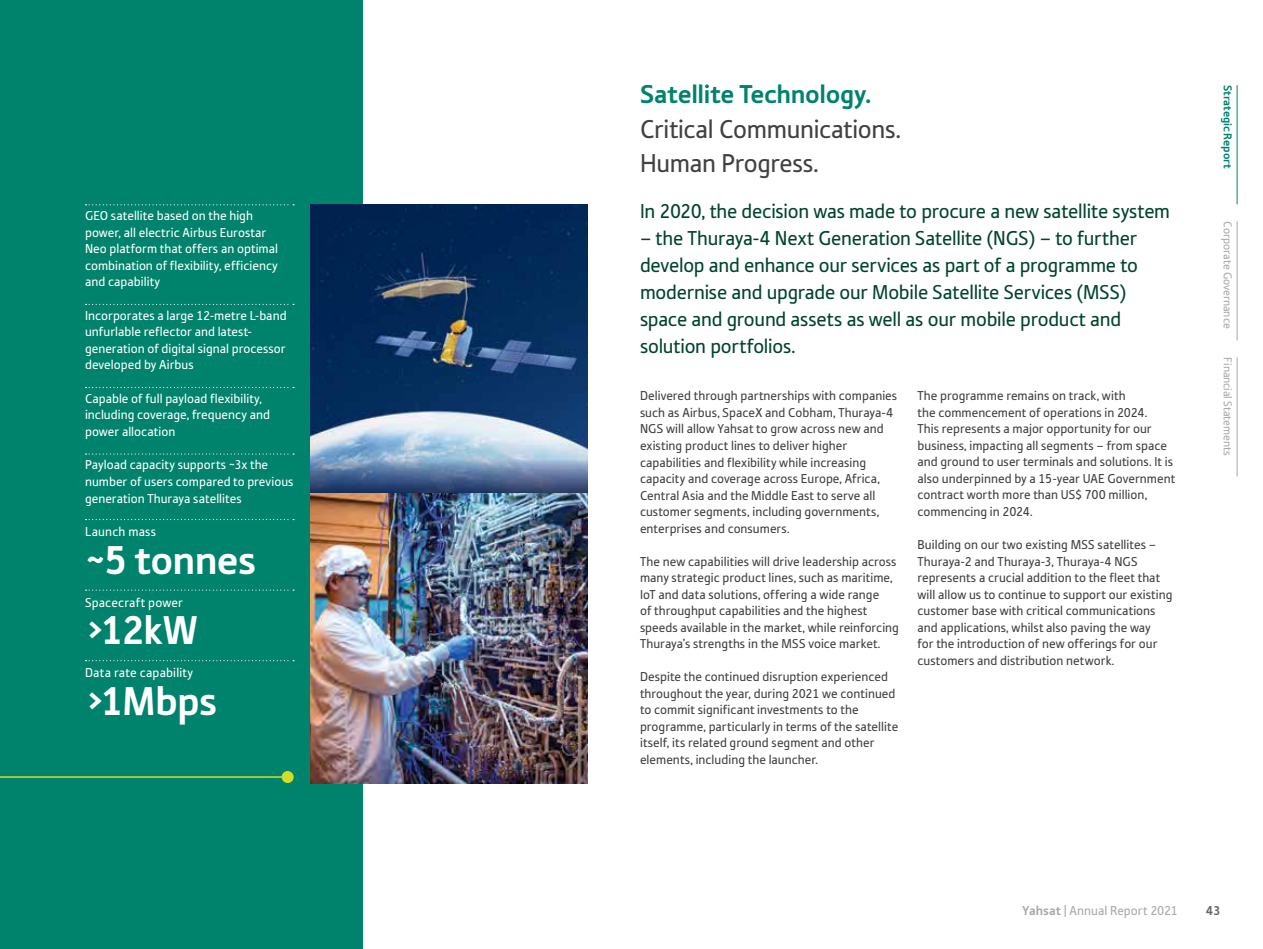
<style>
.page{position:relative;width:1263px;height:949px;background:#fff}
.page>*{position:absolute;margin:0;border:0;box-sizing:border-box;transform-origin:0 0}
.t1{font:700 42px "Tabula ITC Std";letter-spacing:-.015em;color:#fff}
.t2{font:27px/34.2px "Tabula ITC Std";letter-spacing:-.01em;color:#414042}
.t3{font:700 27px "Tabula ITC Std";letter-spacing:-.01em;color:#00836d}
.t4{font:21px/27px "Tabula ITC Std";letter-spacing:-.01em;color:#00452b}
.t5{font:13.5px/16.5px "Tabula ITC Std";color:#414042}
.t6{font:13.5px/16.5px "Tabula ITC Std";letter-spacing:.005em;color:#fff}
.t7{font:13.5px "Tabula ITC Std";color:#a7a9ac}
.t8{font:700 13.5px "Tabula ITC Std";color:#64696f}
.t9{font:12px "Tabula ITC Std";letter-spacing:-.01em;color:#a7a9ac}
.t10{font:700 12px "Tabula ITC Std";letter-spacing:-.01em;color:#00836d}
.s1{font-weight:700}
</style>
<div class="page">
<div style="left:0;top:0;width:362px;height:948px;background:#00836d"></div>
<hr style="left:0;top:776px;width:288px;height:1px;background:#d2de26">
<div style="left:282px;top:770px;width:12px;height:12px;background:#d2de26;border-radius:50%"></div>
<hr style="left:1237px;top:85px;width:1px;height:119px;background:#00836d">
<hr style="left:1237px;top:221px;width:1px;height:119px;background:#a7a9ac">
<hr style="left:1237px;top:357px;width:1px;height:119px;background:#a7a9ac">
<img style="left:311px;top:204px;width:276px;height:578px">
<svg style="left:86px;top:204px;width:208px;height:1px"></svg>
<svg style="left:86px;top:304px;width:208px;height:1px"></svg>
<svg style="left:86px;top:387px;width:208px;height:1px"></svg>
<svg style="left:86px;top:453px;width:208px;height:1px"></svg>
<svg style="left:86px;top:519px;width:208px;height:1px"></svg>
<svg style="left:86px;top:589px;width:208px;height:1px"></svg>
<svg style="left:86px;top:660px;width:208px;height:1px"></svg>
<p class="t6" style="left:85px;top:207px;width:195px">GEO satellite based on the high power, all electric Airbus Eurostar<br>Neo platform that offers an optimal combination of flexibility, efficiency and capability</p>
<p class="t6" style="left:85px;top:307px;width:203px">Incorporates a large 12-metre L-band unfurlable reflector and latest&shy;generation of digital signal processor developed by Airbus</p>
<p class="t6" style="left:85px;top:390px;width:186px">Capable of full payload flexibility, including coverage, frequency and power allocation</p>
<p class="t6" style="left:85px;top:456px;width:210px">Payload capacity supports ~3x the number of users compared to previous generation Thuraya satellites</p>
<p class="t6" style="left:85px;top:523px;width:73px">Launch mass</p>
<h1 class="t1" style="left:85px;top:535px;width:173px">~5 tonnes</h1>
<p class="t6" style="left:85px;top:593px;width:100px">Spacecraft power</p>
<h1 class="t1" style="left:85px;top:605px;width:114px">&gt;12kW</h1>
<p class="t6" style="left:85px;top:664px;width:110px">Data rate capability</p>
<h1 class="t1" style="left:85px;top:676px;width:134px">&gt;1Mbps</h1>
<h2 class="t3" style="left:640px;top:79px;width:233px">Satellite Technology.</h2>
<h2 class="t2" style="left:640px;top:111px;width:262px">Critical Communications.<br>Human Progress.</h2>
<h3 class="t4" style="left:640px;top:197px;width:532px">In 2020, the decision was made to procure a new satellite system</h3>
<p class="t4" style="left:640px;top:224px;width:499px">– the Thuraya-4 Next Generation Satellite (NGS) – to further develop and enhance our services as part of a programme to modernise and upgrade our Mobile Satellite Services (MSS) space and ground assets as well as our mobile product and solution portfolios.</p>
<p class="t5" style="left:640px;top:387px;width:259px">Delivered through partnerships with companies such as Airbus, SpaceX and Cobham, Thuraya-4<br>NGS will allow Yahsat to grow across new and existing product lines to deliver higher capabilities and flexibility while increasing capacity and coverage across Europe, Africa, Central Asia and the Middle East to serve all customer segments, including governments, enterprises and consumers.</p>
<p class="t5" style="left:640px;top:552px;width:260px">The new capabilities will drive leadership across many strategic product lines, such as maritime, IoT and data solutions, offering a wide range<br>of throughput capabilities and the highest speeds available in the market, while reinforcing Thuraya’s strengths in the MSS voice market.</p>
<p class="t5" style="left:640px;top:668px;width:260px">Despite the continued disruption experienced throughout the year, during 2021 we continued to commit significant investments to the programme, particularly in terms of the satellite itself, its related ground segment and other elements, including the launcher.</p>
<p class="t5" style="left:917px;top:387px;width:259px">The programme remains on track, with<br>the commencement of operations in 2024.<br>This represents a major opportunity for our business, impacting all segments – from space and ground to user terminals and solutions. It is also underpinned by a 15-year UAE Government contract worth more than US$ 700 million, commencing in 2024.</p>
<p class="t5" style="left:917px;top:536px;width:256px">Building on our two existing MSS satellites – Thuraya-2 and Thuraya-3, Thuraya-4 NGS represents a crucial addition to the fleet that will allow us to continue to support our existing customer base with critical communications and applications, whilst also paving the way<br>for the introduction of new offerings for our customers and distribution network.</p>
<p class="t10" style="left:1235px;top:85px;width:85px;rotate:90deg">Strategic Report</p>
<p class="t9" style="left:1235px;top:221px;width:109px;rotate:90deg">Corporate Governance</p>
<p class="t9" style="left:1235px;top:357px;width:100px;rotate:90deg">Financial Statements</p>
<p class="t7" style="left:1022px;top:902px;width:157px"><span class="s1">Yahsat</span> | Annual Report 2021</p>
<p class="t8" style="left:1206px;top:902px;width:16px">43</p>
</div>
